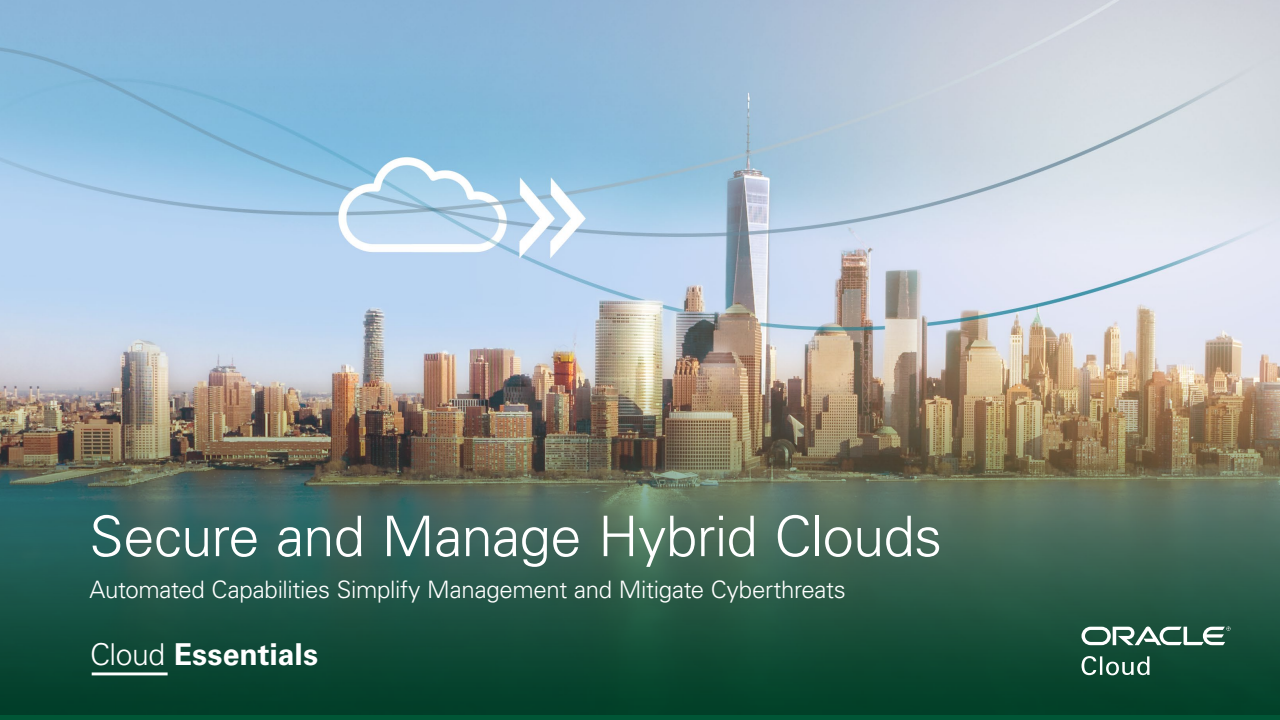
<style>
.page{position:relative;width:1280px;height:720px;background:#fff}
.page>*{position:absolute;margin:0;border:0;box-sizing:border-box;transform-origin:0 0}
.Document_Title{font:300 56px "Univers LT Std";letter-spacing:-.01em;color:#fff}
.Pullout{font:700 30.1px "Univers LT Std";color:#fff}
.Document_Title-2{font:300 24px "Univers LT Std";letter-spacing:-.015em;color:#fff}
.s1{font-weight:300}
</style>
<div class="page">
<img style="left:0;top:0;width:1280px;height:382px">
<img style="left:0;top:382px;width:1280px;height:333px">
<div style="left:0;top:715px;width:1280px;height:5px;background:#005636"></div>
<svg style="left:1082px;top:627px;width:149px;height:18px"></svg>
<svg style="left:1082px;top:656px;width:68px;height:19px"></svg>
<hr style="left:92px;top:672px;width:76px;height:3px;background:#fff">
<p class="Document_Title" style="left:89px;top:503px;width:854px">Secure and Manage Hybrid Clouds</p>
<p class="Document_Title-2" style="left:89px;top:575px;width:758px">Automated Capabilities Simplify Management and Mitigate Cyberthreats</p>
<p class="Pullout" style="left:90px;top:637px;width:230px"><span class="s1">Cloud</span> Essentials</p>
</div>
